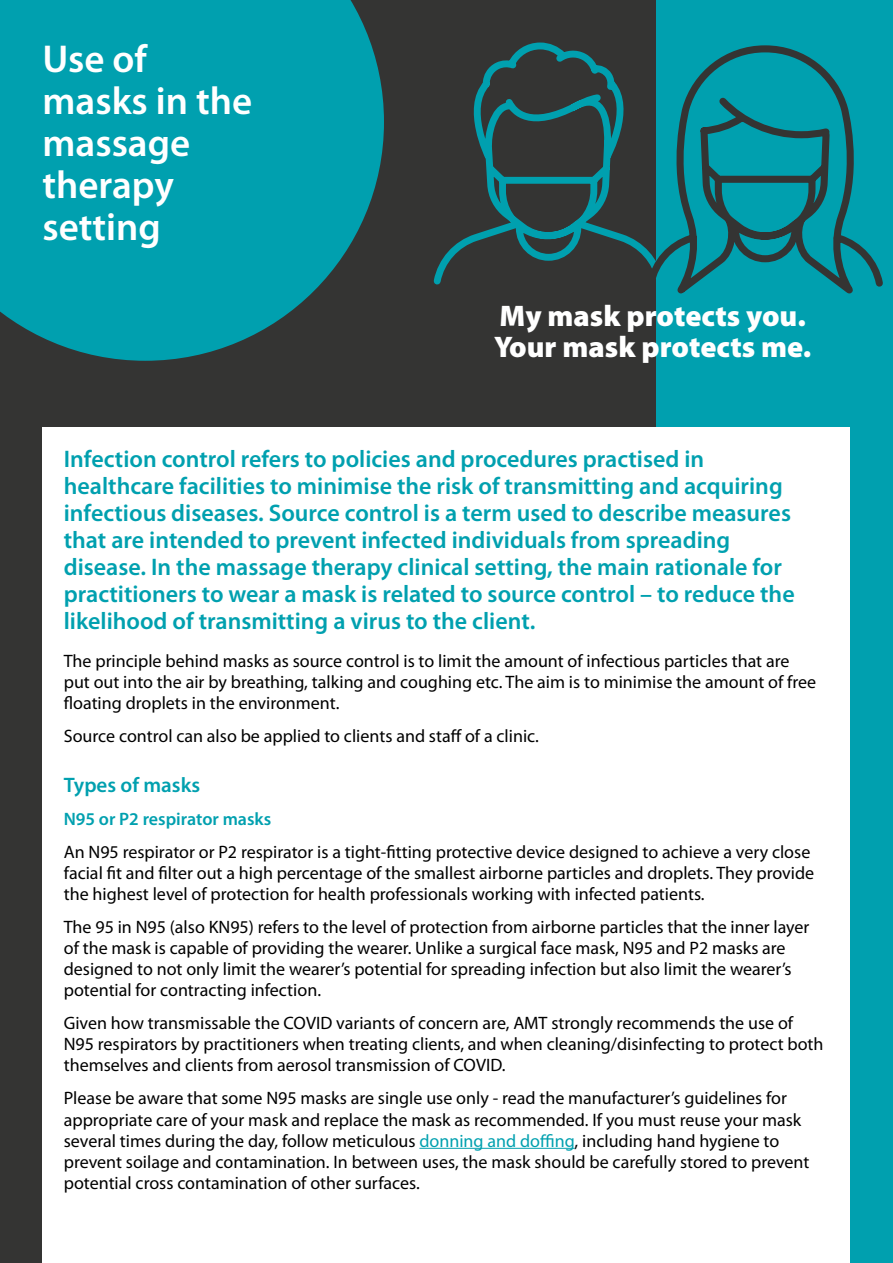
<style>
.page{position:relative;width:893px;height:1263px;background:#fff}
.page>*{position:absolute;margin:0;border:0;box-sizing:border-box;transform-origin:0 0}
.t1{font:600 39px/42px "Myriad Pro";color:#fff}
.t2{font:900 29.85px/30.9px "Myriad Pro";color:#fff}
.t3{font:600 24px/27px "Myriad Pro";color:#00a0af}
.t4{font:600 21px "Myriad Pro";color:#00a0af}
.Body_Copy{font:18px/21px "Myriad Pro";color:#000}
.t5{font:600 18px "Myriad Pro";color:#00a0af}
.s1{color:#00a0af}
</style>
<div class="page">
<div style="left:0;top:0;width:692px;height:1263px;background:#343433"></div>
<div style="left:657px;top:0;width:236px;height:1263px;background:#00a0af"></div>
<svg style="left:0;top:0;width:384px;height:361px;background:#0593a0"></svg>
<div style="left:43px;top:427px;width:807px;height:836px;background:#fff"></div>
<hr style="left:419px;top:1148px;width:156px;height:1px;background:#00a0af">
<svg style="left:433px;top:39px;width:224px;height:246px"></svg>
<svg style="left:643px;top:42px;width:240px;height:275px"></svg>
<h1 class="t1" style="left:43px;top:37px;width:211px">Use of masks in the massage therapy setting</h1>
<h2 class="t2" style="left:494px;top:300px;width:319px">My mask protects you.<br>Your mask protects me.</h2>
<h2 class="t3" style="left:64px;top:444px;width:732px">Infection control refers to policies and procedures practised in healthcare facilities to minimise the risk of transmitting and acquiring infectious diseases. Source control is a term used to describe measures that are intended to prevent infected individuals from spreading disease. In the massage therapy clinical setting, the main rationale for practitioners to wear a mask is related to source control – to reduce the likelihood of transmitting a virus to the client.</h2>
<p class="Body_Copy" style="left:64px;top:650px;width:754px">The principle behind masks as source control is to limit the amount of infectious particles that are put out into the air by breathing, talking and coughing etc. The aim is to minimise the amount of free floating droplets in the environment.</p>
<p class="Body_Copy" style="left:64px;top:725px;width:477px">Source control can also be applied to clients and staff of a clinic.</p>
<h3 class="t4" style="left:64px;top:772px;width:138px">Types of masks</h3>
<h4 class="t5" style="left:64px;top:808px;width:209px">N95 or P2 respirator masks</h4>
<p class="Body_Copy" style="left:64px;top:842px;width:752px">An N95 respirator or P2 respirator is a tight-fitting protective device designed to achieve a very close facial fit and filter out a high percentage of the smallest airborne particles and droplets. They provide the highest level of protection for health professionals working with infected patients.</p>
<p class="Body_Copy" style="left:64px;top:917px;width:747px">The 95 in N95 (also KN95) refers to the level of protection from airborne particles that the inner layer of the mask is capable of providing the wearer. Unlike a surgical face mask, N95 and P2 masks are designed to not only limit the wearer’s potential for spreading infection but also limit the wearer’s potential for contracting infection.</p>
<p class="Body_Copy" style="left:64px;top:1013px;width:761px">Given how transmissable the COVID variants of concern are, AMT strongly recommends the use of<br>N95 respirators by practitioners when treating clients, and when cleaning/disinfecting to protect both themselves and clients from aerosol transmission of COVID.</p>
<p class="Body_Copy" style="left:64px;top:1088px;width:747px">Please be aware that some N95 masks are single use only - read the manufacturer’s guidelines for appropriate care of your mask and replace the mask as recommended. If you must reuse your mask several times during the day, follow meticulous <span class="s1">donning and doffing</span>, including hand hygiene to prevent soilage and contamination. In between uses, the mask should be carefully stored to prevent potential cross contamination of other surfaces.</p>
</div>
